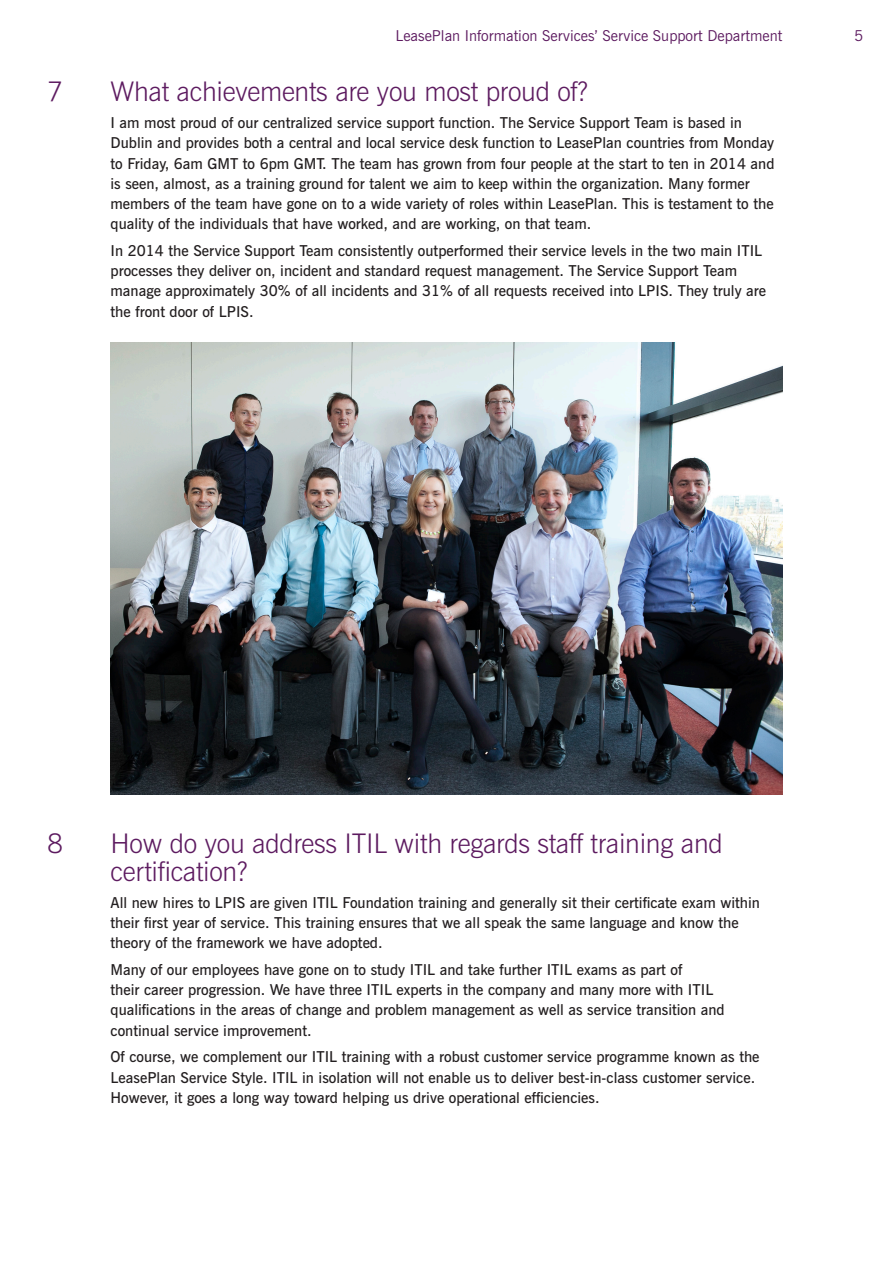
<style>
.page{position:relative;width:893px;height:1263px;background:#fff}
.page>*{position:absolute;margin:0;border:0;box-sizing:border-box;transform-origin:0 0}
.Heading_Level_1{font:300 27px/28.5px "News Gothic BT";letter-spacing:-.01em;color:#5d1b60}
.Body_text{font:600 15px/20.2px "News Gothic BT";color:#231f20}
.t1{font:15px "News Gothic BT";color:#5d1b60}
</style>
<div class="page">
<img style="left:111px;top:342px;width:671px;height:452px">
<p class="Heading_Level_1" style="left:47px;top:77px;width:18px">7</p>
<p class="t1" style="left:396px;top:27px;width:388px">LeasePlan Information Services’ Service Support Department</p>
<p class="t1" style="left:854px;top:27px;width:11px">5</p>
<p class="Heading_Level_1" style="left:111px;top:77px;width:479px">What achievements are you most proud of?</p>
<p class="Body_text" style="left:111px;top:112px;width:665px">I am most proud of our centralized service support function. The Service Support Team is based in Dublin and provides both a central and local service desk function to LeasePlan countries from Monday to Friday, 6am GMT to 6pm GMT. The team has grown from four people at the start to ten in 2014 and is seen, almost, as a training ground for talent we aim to keep within the organization. Many former members of the team have gone on to a wide variety of roles within LeasePlan. This is testament to the quality of the individuals that have worked, and are working, on that team.</p>
<p class="Body_text" style="left:111px;top:240px;width:657px">In 2014 the Service Support Team consistently outperformed their service levels in the two main ITIL processes they deliver on, incident and standard request management. The Service Support Team manage approximately 30% of all incidents and 31% of all requests received into LPIS. They truly are the front door of LPIS.</p>
<p class="Heading_Level_1" style="left:47px;top:829px;width:18px">8</p>
<p class="Heading_Level_1" style="left:111px;top:829px;width:614px">How do you address ITIL with regards staff training and certification?</p>
<p class="Body_text" style="left:111px;top:892px;width:651px">All new hires to LPIS are given ITIL Foundation training and generally sit their certificate exam within their first year of service. This training ensures that we all speak the same language and know the theory of the framework we have adopted.</p>
<p class="Body_text" style="left:111px;top:959px;width:616px">Many of our employees have gone on to study ITIL and take further ITIL exams as part of<br>their career progression. We have three ITIL experts in the company and many more with ITIL qualifications in the areas of change and problem management as well as service transition and continual service improvement.</p>
<p class="Body_text" style="left:111px;top:1047px;width:651px">Of course, we complement our ITIL training with a robust customer service programme known as the<br>LeasePlan Service Style. ITIL in isolation will not enable us to deliver best-in-class customer service.<br>However, it goes a long way toward helping us drive operational efficiencies.</p>
</div>
